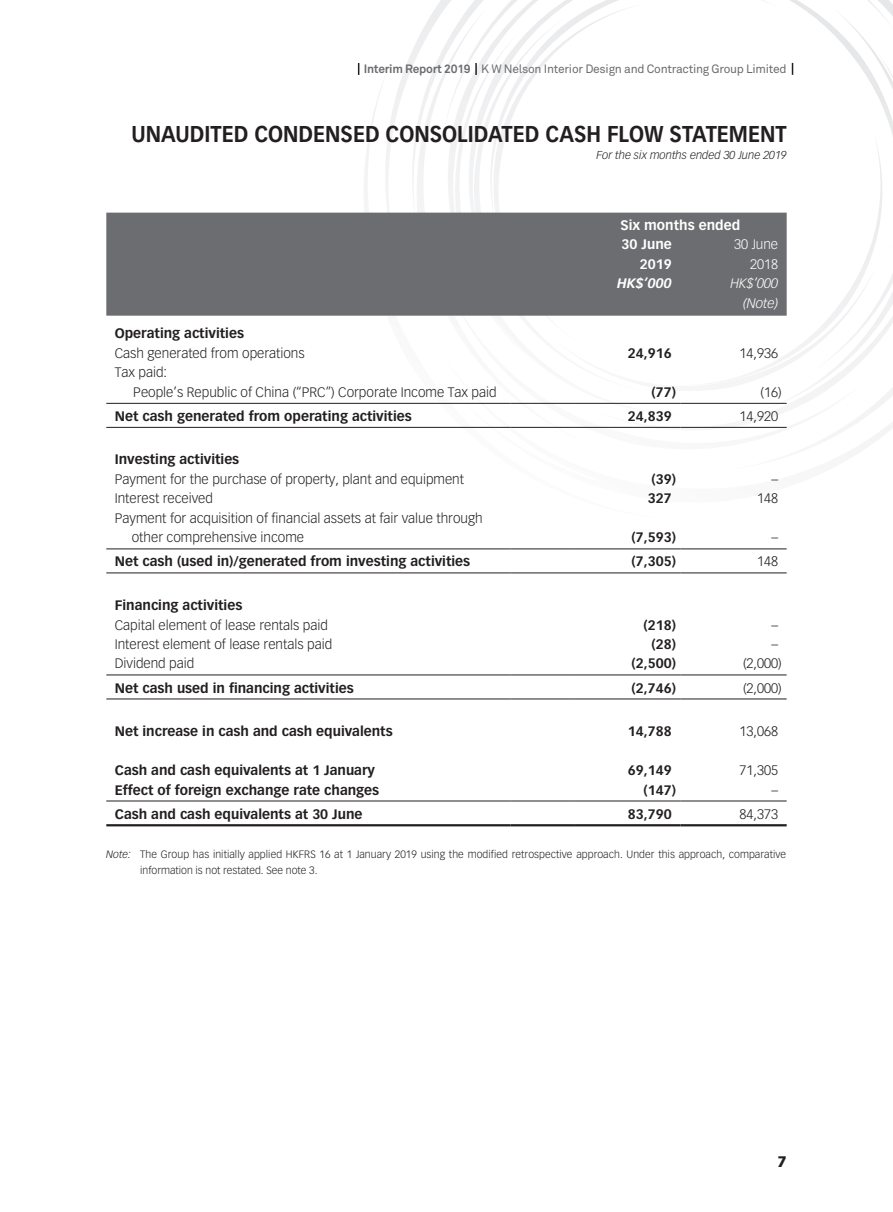
<style>
.page{position:relative;width:893px;height:1212px;background:#fff}
.page>*{position:absolute;margin:0;border:0;box-sizing:border-box;transform-origin:0 0}
.t1{font:700 22.5px "Vectora LT Std";color:#231f20;scale:.9 1}
.t2{font:900 15px "Vectora LT Std";color:#231f20}
.t3{font:700 13.5px "Vectora LT Std";color:#231f20}
.t4{font:300 13.5px/19.5px "Vectora LT Std";color:#231f20}
.t5{font:700 13.5px/19.5px "Vectora LT Std";color:#fff}
.t6{font:italic 300 13.5px/19.5px "Vectora LT Std";color:#fff;text-align:right}
.t7{font:300 13.5px "Vectora LT Std";color:#fff}
.t8{font:italic 700 13.5px "Vectora LT Std";color:#fff}
.t9{font:12px "Akkurat Pro";letter-spacing:-.02em;color:#6c6d70}
.t10{font:italic 300 11.25px "Vectora LT Std";color:#231f20}
.t11{font:300 10.5px/16.5px "Vectora LT Std";letter-spacing:.005em;color:#231f20}
.s1{font-weight:700}
.s2{font-style:italic}
</style>
<div class="page">
<svg style="left:358px;top:0;width:535px;height:446px"></svg>
<div style="left:106px;top:213px;width:681px;height:103px;background:#6c6d70"></div>
<hr style="left:106px;top:403px;width:404px;height:1px;background:#231f20">
<hr style="left:510px;top:403px;width:64px;height:1px;background:#231f20">
<hr style="left:574px;top:403px;width:106px;height:1px;background:#231f20">
<hr style="left:680px;top:403px;width:107px;height:1px;background:#231f20">
<hr style="left:106px;top:427px;width:404px;height:1px;background:#231f20">
<hr style="left:510px;top:427px;width:64px;height:1px;background:#231f20">
<hr style="left:574px;top:427px;width:106px;height:1px;background:#231f20">
<hr style="left:680px;top:427px;width:107px;height:1px;background:#231f20">
<hr style="left:106px;top:548px;width:404px;height:1px;background:#231f20">
<hr style="left:510px;top:548px;width:64px;height:1px;background:#231f20">
<hr style="left:574px;top:548px;width:106px;height:1px;background:#231f20">
<hr style="left:680px;top:548px;width:107px;height:1px;background:#231f20">
<hr style="left:106px;top:572px;width:404px;height:1px;background:#231f20">
<hr style="left:510px;top:572px;width:64px;height:1px;background:#231f20">
<hr style="left:574px;top:572px;width:106px;height:1px;background:#231f20">
<hr style="left:680px;top:572px;width:107px;height:1px;background:#231f20">
<hr style="left:106px;top:674px;width:404px;height:1px;background:#231f20">
<hr style="left:510px;top:674px;width:64px;height:1px;background:#231f20">
<hr style="left:574px;top:674px;width:106px;height:1px;background:#231f20">
<hr style="left:680px;top:674px;width:107px;height:1px;background:#231f20">
<hr style="left:106px;top:698px;width:404px;height:1px;background:#231f20">
<hr style="left:510px;top:698px;width:64px;height:1px;background:#231f20">
<hr style="left:574px;top:698px;width:106px;height:1px;background:#231f20">
<hr style="left:680px;top:698px;width:107px;height:1px;background:#231f20">
<hr style="left:106px;top:800px;width:404px;height:1px;background:#231f20">
<hr style="left:510px;top:800px;width:64px;height:1px;background:#231f20">
<hr style="left:574px;top:800px;width:106px;height:1px;background:#231f20">
<hr style="left:680px;top:800px;width:107px;height:1px;background:#231f20">
<hr style="left:106px;top:824px;width:404px;height:2px;background:#231f20">
<hr style="left:510px;top:824px;width:64px;height:2px;background:#231f20">
<hr style="left:574px;top:824px;width:106px;height:2px;background:#231f20">
<hr style="left:680px;top:824px;width:107px;height:2px;background:#231f20">
<p class="t9" style="left:364px;top:62px;width:424px"><span class="s1">Interim Report 2019</span> K W Nelson Interior Design and Contracting Group Limited</p>
<h1 class="t1" style="left:132px;top:120px;width:729px">UNAUDITED CONDENSED CONSOLIDATED CASH FLOW STATEMENT</h1>
<p class="t10" style="left:596px;top:149px;width:192px">For the six months ended 30 June 2019</p>
<p class="t5" style="left:620px;top:215px;width:121px">Six months ended<br>30 June</p>
<p class="t7" style="left:734px;top:237px;width:46px">30 June</p>
<p class="t5" style="left:640px;top:254px;width:33px">2019</p>
<p class="t7" style="left:750px;top:256px;width:30px">2018</p>
<p class="t8" style="left:617px;top:275px;width:56px">HK$’000</p>
<p class="t6" style="left:730px;top:274px;width:49px">HK$’000 (Note)</p>
<p class="t3" style="left:115px;top:325px;width:131px">Operating activities</p>
<p class="t4" style="left:115px;top:343px;width:191px">Cash generated from operations</p>
<p class="t3" style="left:628px;top:345px;width:45px">24,916</p>
<p class="t4" style="left:740px;top:343px;width:40px">14,936</p>
<p class="t4" style="left:133px;top:363px;width:365px;text-indent:-18px">Tax paid:<br>People’s Republic of China (“PRC”) Corporate Income Tax paid</p>
<p class="t3" style="left:652px;top:384px;width:26px">(77)</p>
<p class="t4" style="left:761px;top:382px;width:23px">(16)</p>
<p class="t3" style="left:115px;top:408px;width:298px">Net cash generated from operating activities</p>
<p class="t3" style="left:628px;top:408px;width:45px">24,839</p>
<p class="t4" style="left:740px;top:407px;width:40px">14,920</p>
<p class="t3" style="left:115px;top:451px;width:126px">Investing activities</p>
<p class="t4" style="left:115px;top:470px;width:351px">Payment for the purchase of property, plant and equipment</p>
<p class="t3" style="left:652px;top:471px;width:26px">(39)</p>
<p class="t4" style="left:771px;top:470px;width:8px">–</p>
<p class="t4" style="left:115px;top:489px;width:100px">Interest received</p>
<p class="t3" style="left:648px;top:490px;width:25px">327</p>
<p class="t4" style="left:757px;top:489px;width:23px">148</p>
<p class="t4" style="left:132px;top:509px;width:352px;text-indent:-17px">Payment for acquisition of financial assets at fair value through other comprehensive income</p>
<p class="t3" style="left:632px;top:529px;width:46px">(7,593)</p>
<p class="t4" style="left:771px;top:528px;width:8px">–</p>
<p class="t3" style="left:115px;top:553px;width:357px">Net cash (used in)/generated from investing activities</p>
<p class="t3" style="left:632px;top:553px;width:46px">(7,305)</p>
<p class="t4" style="left:757px;top:552px;width:23px">148</p>
<p class="t3" style="left:115px;top:597px;width:129px">Financing activities</p>
<p class="t4" style="left:115px;top:615px;width:215px">Capital element of lease rentals paid</p>
<p class="t3" style="left:644px;top:616px;width:34px">(218)</p>
<p class="t4" style="left:771px;top:615px;width:8px">–</p>
<p class="t4" style="left:115px;top:635px;width:219px">Interest element of lease rentals paid</p>
<p class="t3" style="left:652px;top:636px;width:26px">(28)</p>
<p class="t4" style="left:771px;top:635px;width:8px">–</p>
<p class="t4" style="left:115px;top:654px;width:81px">Dividend paid</p>
<p class="t3" style="left:632px;top:655px;width:46px">(2,500)</p>
<p class="t4" style="left:743px;top:654px;width:40px">(2,000)</p>
<p class="t3" style="left:115px;top:679px;width:241px">Net cash used in financing activities</p>
<p class="t3" style="left:632px;top:679px;width:46px">(2,746)</p>
<p class="t4" style="left:743px;top:678px;width:40px">(2,000)</p>
<p class="t3" style="left:115px;top:723px;width:279px">Net increase in cash and cash equivalents</p>
<p class="t3" style="left:628px;top:723px;width:45px">14,788</p>
<p class="t4" style="left:740px;top:722px;width:40px">13,068</p>
<p class="t3" style="left:115px;top:762px;width:262px">Cash and cash equivalents at 1 January</p>
<p class="t3" style="left:628px;top:762px;width:45px">69,149</p>
<p class="t4" style="left:740px;top:761px;width:40px">71,305</p>
<p class="t3" style="left:115px;top:781px;width:266px">Effect of foreign exchange rate changes</p>
<p class="t3" style="left:644px;top:781px;width:34px">(147)</p>
<p class="t4" style="left:771px;top:780px;width:8px">–</p>
<p class="t3" style="left:115px;top:805px;width:249px">Cash and cash equivalents at 30 June</p>
<p class="t3" style="left:628px;top:805px;width:45px">83,790</p>
<p class="t4" style="left:740px;top:804px;width:40px">84,373</p>
<p class="t11" style="left:140px;top:846px;width:647px;text-indent:-34px"><span class="s2">Note:</span> The Group has initially applied HKFRS 16 at 1 January 2019 using the modified retrospective approach. Under this approach, comparative information is not restated. See note 3.</p>
<p class="t2" style="left:778px;top:1152px;width:10px">7</p>
</div>
